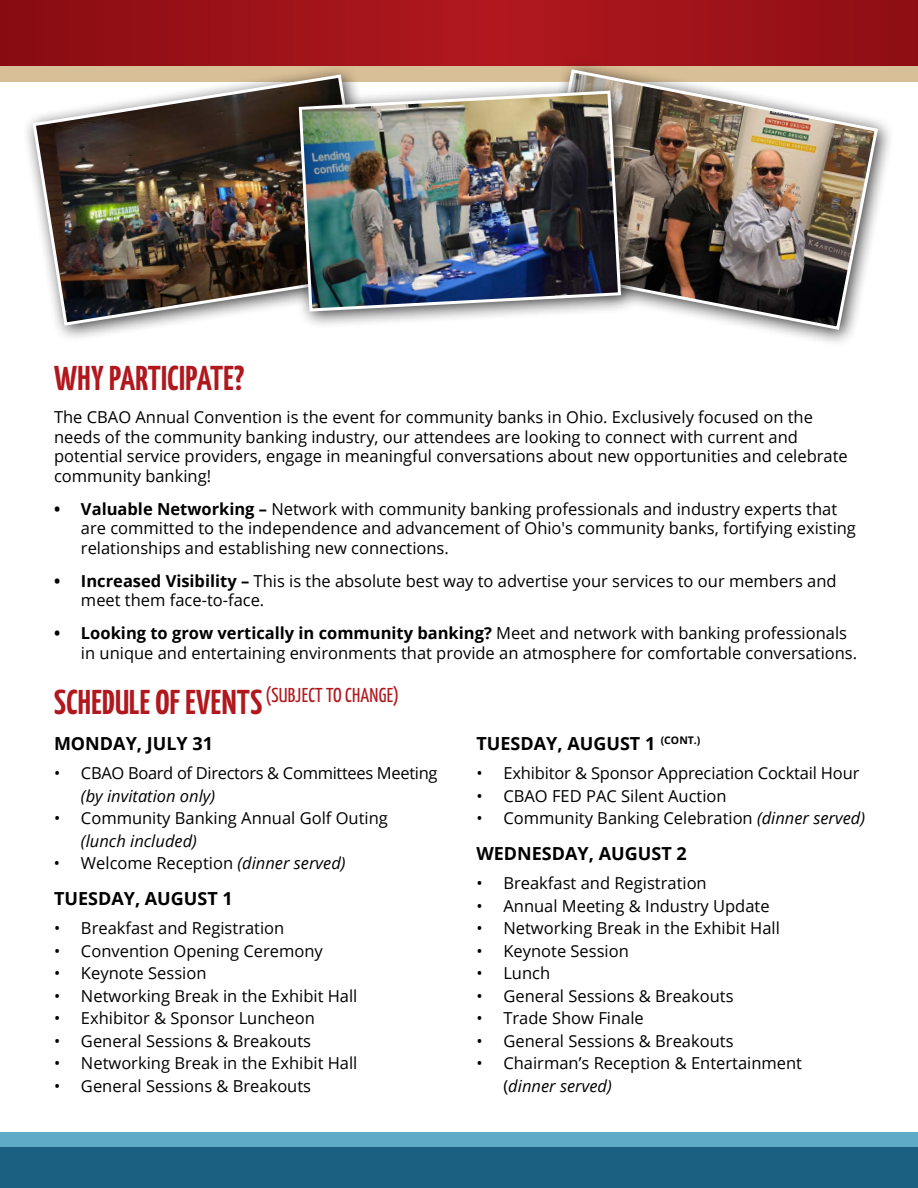
<style>
.page{position:relative;width:918px;height:1188px;background:#fff}
.page>*{position:absolute;margin:0;border:0;box-sizing:border-box;transform-origin:0 0}
.t1{font:700 34.5px "Yanone Kaffeesatz";letter-spacing:.01em;color:#b1181e}
.t2{font:20.1px "Yanone Kaffeesatz";letter-spacing:.01em;color:#b1181e}
.t3{font:700 18px "Open Sans";color:#000}
.t4{font:16.5px/19.5px "Open Sans";color:#000}
.t5{font:16.5px "Open Sans";letter-spacing:-.02em;color:#000}
.t6{font:italic 16.5px "Open Sans";color:#000}
.s1{font-weight:700}
.s2{font-weight:700;font-size:34.5px}
.s3{font-style:italic}
</style>
<div class="page">
<div style="left:0;top:0;width:918px;height:82px;background:#d9bf97"></div>
<svg style="left:0;top:0;width:918px;height:66px"></svg>
<div style="left:0;top:1132px;width:918px;height:56px;background:#5dabc7"></div>
<div style="left:0;top:1147px;width:918px;height:41px;background:#1c6081"></div>
<div style="left:522px;top:58px;width:373px;height:289px;background:#000;opacity:.75"></div>
<img style="left:531px;top:67px;width:349px;height:265px">
<div style="left:22px;top:63px;width:368px;height:280px;background:#000;opacity:.75"></div>
<img style="left:31px;top:73px;width:343px;height:254px">
<div style="left:287px;top:79px;width:352px;height:251px;background:#000;opacity:.75"></div>
<img style="left:297px;top:89px;width:326px;height:224px">
<h1 class="t1" style="left:54px;top:357px;width:192px">WHY PARTICIPATE?</h1>
<p class="t4" style="left:54px;top:407px;width:795px">The CBAO Annual Convention is the event for community banks in Ohio. Exclusively focused on the needs of the community banking industry, our attendees are looking to connect with current and potential service providers, engage in meaningful conversations about new opportunities and celebrate community banking!</p>
<p class="t4" style="left:81px;top:499px;width:777px;text-indent:-27px"><span class="s1">• Valuable Networking –</span> Network with community banking professionals and industry experts that are committed to the independence and advancement of Ohio's community banks, fortifying existing relationships and establishing new connections.</p>
<p class="t4" style="left:81px;top:571px;width:757px;text-indent:-27px"><span class="s1">• Increased Visibility –</span> This is the absolute best way to advertise your services to our members and meet them face-to-face.</p>
<p class="t4" style="left:81px;top:623px;width:778px;text-indent:-27px"><span class="s1">• Looking to grow vertically in community banking?</span> Meet and network with banking professionals in unique and entertaining environments that provide an atmosphere for comfortable conversations.</p>
<p class="t2" style="left:54px;top:683px;width:346px"><span class="s2">SCHEDULE OF EVENTS</span> (SUBJECT TO CHANGE)</p>
<p class="t3" style="left:54px;top:731px;width:161px">MONDAY, JULY 31</p>
<p class="t5" style="left:54px;top:762px;width:385px">• CBAO Board of Directors &amp; Committees Meeting</p>
<p class="t6" style="left:81px;top:784px;width:136px">(by invitation only)</p>
<p class="t4" style="left:54px;top:808px;width:335px">• Community Banking Annual Golf Outing</p>
<p class="t6" style="left:81px;top:829px;width:117px">(lunch included)</p>
<p class="t4" style="left:54px;top:853px;width:293px">• Welcome Reception <span class="s3">(dinner served)</span></p>
<p class="t3" style="left:54px;top:886px;width:180px">TUESDAY, AUGUST 1</p>
<p class="t4" style="left:54px;top:918px;width:232px">• Breakfast and Registration</p>
<p class="t4" style="left:54px;top:941px;width:270px">• Convention Opening Ceremony</p>
<p class="t4" style="left:54px;top:963px;width:154px">• Keynote Session</p>
<p class="t4" style="left:54px;top:986px;width:305px">• Networking Break in the Exhibit Hall</p>
<p class="t4" style="left:54px;top:1008px;width:262px">• Exhibitor &amp; Sponsor Luncheon</p>
<p class="t4" style="left:54px;top:1031px;width:259px">• General Sessions &amp; Breakouts</p>
<p class="t4" style="left:54px;top:1053px;width:305px">• Networking Break in the Exhibit Hall</p>
<p class="t4" style="left:54px;top:1076px;width:259px">• General Sessions &amp; Breakouts</p>
<p class="t3" style="left:476px;top:731px;width:226px">TUESDAY, AUGUST 1 <sup>(CONT.)</sup></p>
<p class="t4" style="left:476px;top:763px;width:385px">• Exhibitor &amp; Sponsor Appreciation Cocktail Hour</p>
<p class="t4" style="left:476px;top:785px;width:252px">• CBAO FED PAC Silent Auction</p>
<p class="t4" style="left:476px;top:808px;width:390px">• Community Banking Celebration <span class="s3">(dinner served)</span></p>
<p class="t3" style="left:476px;top:841px;width:212px">WEDNESDAY, AUGUST 2</p>
<p class="t4" style="left:476px;top:873px;width:232px">• Breakfast and Registration</p>
<p class="t4" style="left:476px;top:896px;width:295px">• Annual Meeting &amp; Industry Update</p>
<p class="t4" style="left:476px;top:918px;width:305px">• Networking Break in the Exhibit Hall</p>
<p class="t4" style="left:476px;top:941px;width:154px">• Keynote Session</p>
<p class="t4" style="left:476px;top:963px;width:75px">• Lunch</p>
<p class="t4" style="left:476px;top:986px;width:259px">• General Sessions &amp; Breakouts</p>
<p class="t4" style="left:476px;top:1008px;width:169px">• Trade Show Finale</p>
<p class="t4" style="left:476px;top:1031px;width:259px">• General Sessions &amp; Breakouts</p>
<p class="t4" style="left:503px;top:1052px;width:300px;line-height:22.5px;text-indent:-27px">• Chairman’s Reception &amp; Entertainment (<span class="s3">dinner served)</span></p>
</div>
